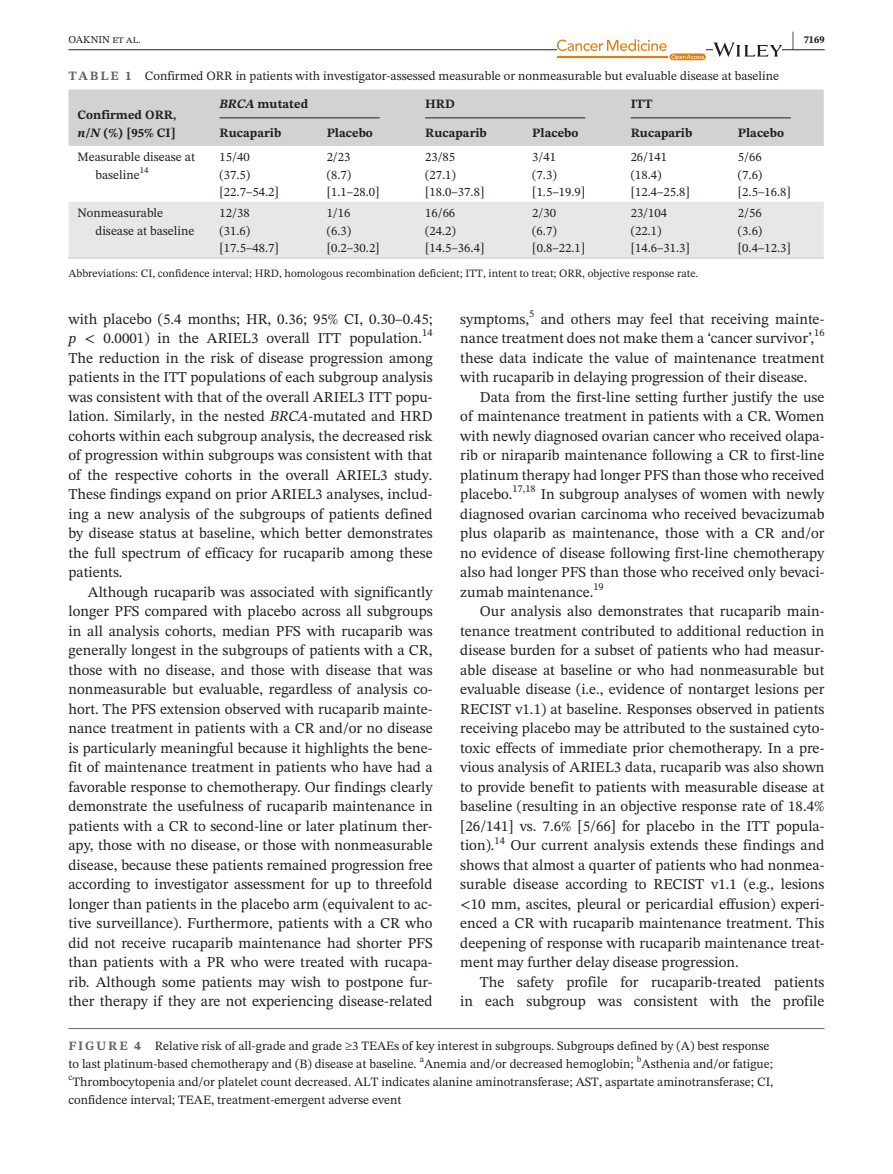
<style>
.page{position:relative;width:893px;height:1174px;background:#fff}
.page>*{position:absolute;margin:0;border:0;box-sizing:border-box;transform-origin:0 0}
.t1{font:700 21px "STIX Two Text";color:#231f20;scale:.42 1}
.t2{font:15px/19.5px "STIX Two Text";color:#231f20;text-align:justify}
.t3{font:12.75px/17.2px "STIX Two Text";color:#231f20}
.t4{font:700 12.75px/17.2px "STIX Two Text";color:#231f20}
.t5{font:11.25px "STIX Two Text";color:#231f20}
.t6{font:10.5px "STIX Two Text";color:#231f20}
.t7{font:700 10.5px "STIX Two Text";color:#231f20}
.t8{font:8.85px "STIX Two Text";color:#231f20}
.s1{font-weight:700;color:#636366}
.s2{font-style:italic}
</style>
<div class="page">
<hr style="left:68px;top:49px;width:756px;height:1px;background:#231f20">
<svg style="left:557px;top:39px;width:149px;height:21px"></svg>
<svg style="left:713px;top:43px;width:69px;height:14px"></svg>
<hr style="left:68px;top:1028px;width:756px;height:1px;background:#636366">
<div style="left:68px;top:90px;width:756px;height:56px;background:#d1d2d4"></div>
<div style="left:68px;top:202px;width:756px;height:55px;background:#e6e7e9"></div>
<hr style="left:68px;top:257px;width:142px;height:2px;background:#d1d2d4">
<hr style="left:210px;top:257px;width:108px;height:2px;background:#d1d2d4">
<hr style="left:318px;top:257px;width:98px;height:2px;background:#d1d2d4">
<hr style="left:416px;top:257px;width:107px;height:2px;background:#d1d2d4">
<hr style="left:523px;top:257px;width:99px;height:2px;background:#d1d2d4">
<hr style="left:622px;top:257px;width:107px;height:2px;background:#d1d2d4">
<hr style="left:729px;top:257px;width:95px;height:2px;background:#d1d2d4">
<hr style="left:219px;top:117px;width:161px;height:1px;background:#231f20">
<hr style="left:425px;top:117px;width:160px;height:1px;background:#231f20">
<hr style="left:631px;top:117px;width:160px;height:1px;background:#231f20">
<h1 class="t1" style="left:792px;top:24px;width:8px">|</h1>
<p class="t6" style="left:68px;top:32px;width:74px">OAKNIN et al.</p>
<p class="t7" style="left:804px;top:32px;width:22px">7169</p>
<p class="t3" style="left:68px;top:67px;width:712px"><span class="s1">TABLE 1</span> Confirmed ORR in patients with investigator-assessed measurable or nonmeasurable but evaluable disease at baseline</p>
<p class="t4" style="left:77px;top:107px;width:100px">Confirmed ORR, <span class="s2">n</span>/<span class="s2">N</span> (%) [95% CI]</p>
<p class="t4" style="left:219px;top:96px;width:90px"><span class="s2">BRCA</span> mutated</p>
<p class="t4" style="left:425px;top:96px;width:31px">HRD</p>
<p class="t4" style="left:631px;top:96px;width:23px">ITT</p>
<p class="t4" style="left:219px;top:124px;width:63px">Rucaparib</p>
<p class="t4" style="left:327px;top:124px;width:48px">Placebo</p>
<p class="t4" style="left:425px;top:124px;width:63px">Rucaparib</p>
<p class="t4" style="left:532px;top:124px;width:48px">Placebo</p>
<p class="t4" style="left:631px;top:124px;width:63px">Rucaparib</p>
<p class="t4" style="left:738px;top:124px;width:48px">Placebo</p>
<p class="t3" style="left:95px;top:148px;width:101px;text-indent:-18px">Measurable disease at baseline</p>
<p class="t8" style="left:140px;top:163px;width:10px">14</p>
<p class="t3" style="left:219px;top:148px;width:61px">15/40 (37.5) [22.7–54.2]</p>
<p class="t3" style="left:327px;top:148px;width:55px">2/23<br>(8.7) [1.1–28.0]</p>
<p class="t3" style="left:425px;top:148px;width:61px">23/85 (27.1) [18.0–37.8]</p>
<p class="t3" style="left:532px;top:148px;width:55px">3/41<br>(7.3) [1.5–19.9]</p>
<p class="t3" style="left:631px;top:148px;width:61px">26/141 (18.4) [12.4–25.8]</p>
<p class="t3" style="left:738px;top:148px;width:55px">5/66<br>(7.6) [2.5–16.8]</p>
<p class="t3" style="left:95px;top:204px;width:100px;text-indent:-18px">Nonmeasurable disease at baseline</p>
<p class="t3" style="left:220px;top:204px;width:61px">12/38 (31.6) [17.5–48.7]</p>
<p class="t3" style="left:327px;top:204px;width:55px">1/16<br>(6.3) [0.2–30.2]</p>
<p class="t3" style="left:425px;top:204px;width:61px">16/66 (24.2) [14.5–36.4]</p>
<p class="t3" style="left:532px;top:204px;width:55px">2/30<br>(6.7) [0.8–22.1]</p>
<p class="t3" style="left:631px;top:204px;width:61px">23/104 (22.1) [14.6–31.3]</p>
<p class="t3" style="left:738px;top:204px;width:55px">2/56<br>(3.6) [0.4–12.3]</p>
<p class="t5" style="left:68px;top:265px;width:631px">Abbreviations: CI, confidence interval; HRD, homologous recombination deficient; ITT, intent to treat; ORR, objective response rate.</p>
<p class="t2" style="left:460px;top:309px;width:366px">symptoms,<sup>5</sup> and others may feel that receiving mainte&shy;nance treatment does not make them a ‘cancer survivor’,</p>
<p class="t2" style="left:68px;top:309px;width:366px">with placebo (5.4 months; HR, 0.36; 95% CI, 0.30–0.45; <span class="s2">p</span> &lt; 0.0001) in the ARIEL3 overall ITT population.</p>
<p class="t6" style="left:814px;top:325px;width:12px">16</p>
<p class="t2" style="left:460px;top:348px;width:366px">these data indicate the value of maintenance treatment with rucaparib in delaying progression of their disease.</p>
<p class="t2" style="left:460px;top:387px;width:366px;text-indent:19px">Data from the first-line setting further justify the use of maintenance treatment in patients with a CR. Women with newly diagnosed ovarian cancer who received olapa&shy;rib or niraparib maintenance following a CR to first-line platinum therapy had longer PFS than those who received placebo.</p>
<p class="t6" style="left:422px;top:325px;width:12px">14</p>
<p class="t2" style="left:68px;top:348px;width:366px">The reduction in the risk of disease progression among patients in the ITT populations of each subgroup analysis was consistent with that of the overall ARIEL3 ITT popu&shy;lation. Similarly, in the nested <span class="s2">BRCA</span>-mutated and HRD cohorts within each subgroup analysis, the decreased risk of progression within subgroups was consistent with that of the respective cohorts in the overall ARIEL3 study.<br>These findings expand on prior ARIEL3 analyses, includ&shy;ing a new analysis of the subgroups of patients defined by disease status at baseline, which better demonstrates the full spectrum of efficacy for rucaparib among these patients.</p>
<p class="t2" style="left:68px;top:582px;width:366px;text-indent:19px">Although rucaparib was associated with significantly longer PFS compared with placebo across all subgroups in all analysis cohorts, median PFS with rucaparib was generally longest in the subgroups of patients with a CR, those with no disease, and those with disease that was nonmeasurable but evaluable, regardless of analysis co&shy;hort. The PFS extension observed with rucaparib mainte&shy;nance treatment in patients with a CR and/or no disease is particularly meaningful because it highlights the bene&shy;fit of maintenance treatment in patients who have had a favorable response to chemotherapy. Our findings clearly demonstrate the usefulness of rucaparib maintenance in patients with a CR to second-line or later platinum ther&shy;apy, those with no disease, or those with nonmeasurable disease, because these patients remained progression free according to investigator assessment for up to threefold longer than patients in the placebo arm (equivalent to ac&shy;tive surveillance). Furthermore, patients with a CR who did not receive rucaparib maintenance had shorter PFS than patients with a PR who were treated with rucapa&shy;rib. Although some patients may wish to postpone fur&shy;ther therapy if they are not experiencing disease-related</p>
<p class="t6" style="left:512px;top:481px;width:25px">17,18</p>
<p class="t2" style="left:460px;top:484px;width:366px;text-indent:80px">In subgroup analyses of women with newly diagnosed ovarian carcinoma who received bevacizumab plus olaparib as maintenance, those with a CR and/or no evidence of disease following first-line chemotherapy also had longer PFS than those who received only bevaci&shy;zumab maintenance.</p>
<p class="t6" style="left:593px;top:579px;width:12px">19</p>
<p class="t2" style="left:460px;top:601px;width:366px;text-indent:20px">Our analysis also demonstrates that rucaparib main&shy;tenance treatment contributed to additional reduction in disease burden for a subset of patients who had measur&shy;able disease at baseline or who had nonmeasurable but evaluable disease (i.e., evidence of nontarget lesions per RECIST v1.1) at baseline. Responses observed in patients receiving placebo may be attributed to the sustained cyto&shy;toxic effects of immediate prior chemotherapy. In a pre&shy;vious analysis of ARIEL3 data, rucaparib was also shown to provide benefit to patients with measurable disease at baseline (resulting in an objective response rate of 18.4% [26/141] vs. 7.6% [5/66] for placebo in the ITT popula&shy;tion).</p>
<p class="t6" style="left:494px;top:832px;width:12px">14</p>
<p class="t2" style="left:460px;top:835px;width:366px;text-indent:50px">Our current analysis extends these findings and shows that almost a quarter of patients who had nonmea&shy;surable disease according to RECIST v1.1 (e.g., lesions &lt;10 mm, ascites, pleural or pericardial effusion) experi&shy;enced a CR with rucaparib maintenance treatment. This deepening of response with rucaparib maintenance treat&shy;ment may further delay disease progression.</p>
<p class="t2" style="left:460px;top:972px;width:366px;text-align:right">The safety profile for rucaparib-treated patients<br>in each subgroup was consistent with the profile</p>
<p class="t3" style="left:68px;top:1036px;width:706px;line-height:18px"><span class="s1">FIGURE 4</span> Relative risk of all-grade and grade ≥3 TEAEs of key interest in subgroups. Subgroups defined by (A) best response to last platinum-based chemotherapy and (B) disease at baseline. <sup>a</sup>Anemia and/or decreased hemoglobin; <sup>b</sup>Asthenia and/or fatigue;</p>
<p class="t8" style="left:68px;top:1071px;width:5px">c</p>
<p class="t3" style="left:68px;top:1072px;width:706px;line-height:18px;text-indent:4px">Thrombocytopenia and/or platelet count decreased. ALT indicates alanine aminotransferase; AST, aspartate aminotransferase; CI, confidence interval; TEAE, treatment-emergent adverse event</p>
</div>
